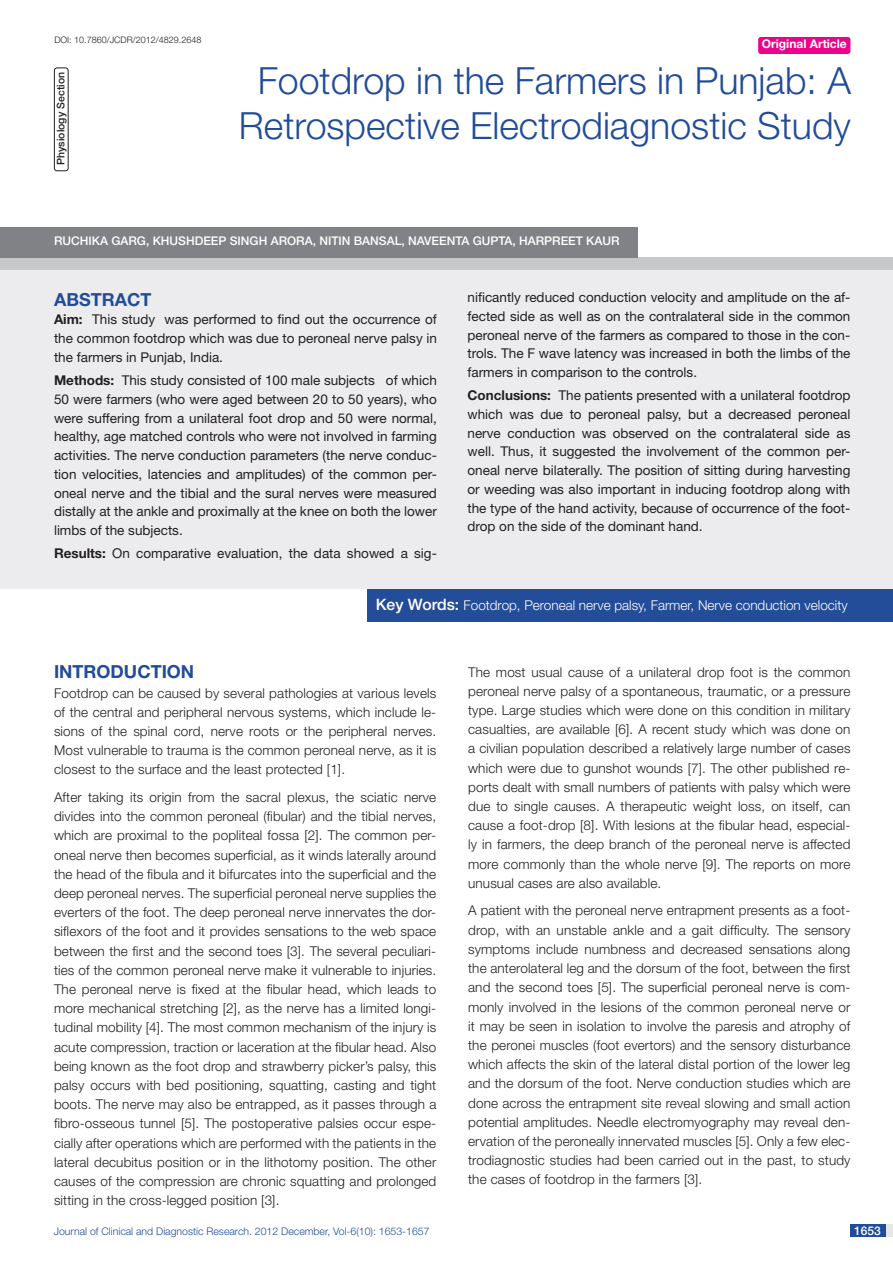
<style>
.page{position:relative;width:893px;height:1263px;background:#fff}
.page>*{position:absolute;margin:0;border:0;box-sizing:border-box;transform-origin:0 0}
.t1{font:300 37.5px/45px "Helvetica Neue";color:#214c99;text-align:center}
.Level_1{font:700 18px "Helvetica Neue";color:#214c99}
.Abstract_head{font:700 18px "Helvetica Neue";color:#214c99}
.Body_text{font:300 13.5px/19.2px "Helvetica Neue";letter-spacing:.01em;color:#231f20;text-align:justify}
.Abstract_text{font:13.5px/18.8px "Helvetica Neue";color:#231f20;text-align:justify}
.t2{font:300 13.5px "Helvetica Neue";color:#fff}
.Author{font:500 12px "Helvetica Neue";color:#fff}
.t3{font:700 12px "Helvetica Neue";color:#fff}
.t4{font:300 10.5px "Helvetica Neue";color:#214c99}
.t5{font:500 10.5px "Helvetica Neue";color:#231f20}
.DOI{font:300 9px "Helvetica Neue";color:#231f20}
.s1{color:#244d99}
.s2{font-weight:700}
.s3{font-weight:500;font-size:15.75px}
</style>
<div class="page">
<div style="left:850px;top:1224px;width:43px;height:13px;background:#e6e7e9"></div>
<div style="left:850px;top:1224px;width:35px;height:13px;background:#214c99"></div>
<div style="left:0;top:260px;width:893px;height:329px;background:#ececee"></div>
<div style="left:0;top:257px;width:893px;height:12px;background:#c7c8ca"></div>
<div style="left:367px;top:589px;width:526px;height:33px;background:#244d99"></div>
<div style="left:0;top:227px;width:638px;height:30px;background:#808285"></div>
<div style="left:758px;top:37px;width:92px;height:17px;background:#ed028c;border-radius:3px"></div>
<div style="left:54px;top:68px;width:15px;height:103px;border:1px solid #231f20;border-radius:3px"></div>
<p class="DOI" style="left:54px;top:35px;width:148px">DOI: 10.7860/JCDR/2012/4829.2648</p>
<p class="t5" style="left:54px;top:165px;width:94px;rotate:-90deg">PHYSIOLOGY SECTION</p>
<p class="t3" style="left:762px;top:37px;width:87px">Original Article</p>
<p class="t1" style="left:239px;top:57px;width:614px">Footdrop in the Farmers in Punjab: A<br>Retrospective Electrodiagnostic Study</p>
<p class="Author" style="left:54px;top:233px;width:563px">RUCHIKA GARG, KHUSHDEEP SING H ARORA, NITIN BANSAL, NAVEENTA GUPTA, HARPREET KAUR</p>
<p class="Abstract_head" style="left:54px;top:288px;width:99px">ABST<span class="s1">RAC</span>T</p>
<p class="Abstract_text" style="left:54px;top:310px;width:384px"><span class="s2">Aim:</span> This study was performed to find out the occurrence of the common footdrop which was due to peroneal nerve palsy in the farmers in Punjab, India.</p>
<p class="Abstract_text" style="left:54px;top:371px;width:384px"><span class="s2">Methods:</span> This study consisted of 100 male subjects of which 50 were farmers (who were aged between 20 to 50 years), who were suffering from a unilateral foot drop and 50 were normal, healthy, age matched controls who were not involved in farming activities. The nerve conduction parameters (the nerve conduc&shy;tion velocities, latencies and amplitudes) of the common per&shy;oneal nerve and the tibial and the sural nerves were measured distally at the ankle and proximally at the knee on both the lower limbs of the subjects.</p>
<p class="Abstract_text" style="left:54px;top:544px;width:384px"><span class="s2">Results:</span> On comparative evaluation, the data showed a sig-</p>
<p class="Abstract_text" style="left:468px;top:288px;width:384px">nificantly reduced conduction velocity and amplitude on the af&shy;fected side as well as on the contralateral side in the common peroneal nerve of the farmers as compared to those in the con&shy;trols. The F wave latency was increased in both the limbs of the farmers in comparison to the controls.</p>
<p class="Abstract_text" style="left:468px;top:386px;width:384px"><span class="s2">Conclusions:</span> The patients presented with a unilateral footdrop which was due to peroneal palsy, but a decreased peroneal nerve conduction was observed on the contralateral side as well. Thus, it suggested the involvement of the common per&shy;oneal nerve bilaterally. The position of sitting during harvesting or weeding was also important in inducing footdrop along with the type of the hand activity, because of occurrence of the foot&shy;drop on the side of the dominant hand.</p>
<p class="t2" style="left:376px;top:597px;width:473px"><span class="s3">KEY WORDS:</span> Footdrop, Peroneal nerve palsy, Farmer, Nerve conduction velocity</p>
<p class="Level_1" style="left:54px;top:661px;width:142px">Introduction</p>
<p class="Body_text" style="left:54px;top:683px;width:384px">Footdrop can be caused by several pathologies at various levels of the central and peripheral nervous systems, which include le&shy;sions of the spinal cord, nerve roots or the peripheral nerves.<br>Most vulnerable to trauma is the common peroneal nerve, as it is closest to the surface and the least protected [1].</p>
<p class="Body_text" style="left:54px;top:787px;width:384px">After taking its origin from the sacral plexus, the sciatic nerve divides into the common peroneal (fibular) and the tibial nerves, which are proximal to the popliteal fossa [2]. The common per&shy;oneal nerve then becomes superficial, as it winds laterally around the head of the fibula and it bifurcates into the superficial and the deep peroneal nerves. The superficial peroneal nerve supplies the everters of the foot. The deep peroneal nerve innervates the dor&shy;siflexors of the foot and it provides sensations to the web space between the first and the second toes [3]. The several peculiari&shy;ties of the common peroneal nerve make it vulnerable to injuries.<br>The peroneal nerve is fixed at the fibular head, which leads to more mechanical stretching [2], as the nerve has a limited longi&shy;tudinal mobility [4]. The most common mechanism of the injury is acute compression, traction or laceration at the fibular head. Also being known as the foot drop and strawberry picker’s palsy, this palsy occurs with bed positioning, squatting, casting and tight boots. The nerve may also be entrapped, as it passes through a fibro-osseous tunnel [5]. The postoperative palsies occur espe&shy;cially after operations which are performed with the patients in the lateral decubitus position or in the lithotomy position. The other causes of the compression are chronic squatting and prolonged sitting in the cross-legged position [3].</p>
<p class="Body_text" style="left:468px;top:662px;width:384px">The most usual cause of a unilateral drop foot is the common peroneal nerve palsy of a spontaneous, traumatic, or a pressure type. Large studies which were done on this condition in military casualties, are available [6]. A recent study which was done on a civilian population described a relatively large number of cases which were due to gunshot wounds [7]. The other published re&shy;ports dealt with small numbers of patients with palsy which were due to single causes. A therapeutic weight loss, on itself, can cause a foot-drop [8]. With lesions at the fibular head, especial&shy;ly in farmers, the deep branch of the peroneal nerve is affected more commonly than the whole nerve [9]. The reports on more unusual cases are also available.</p>
<p class="Body_text" style="left:468px;top:901px;width:384px">A patient with the peroneal nerve entrapment presents as a foot&shy;drop, with an unstable ankle and a gait difficulty. The sensory symptoms include numbness and decreased sensations along the anterolateral leg and the dorsum of the foot, between the first and the second toes [5]. The superficial peroneal nerve is com&shy;monly involved in the lesions of the common peroneal nerve or it may be seen in isolation to involve the paresis and atrophy of the peronei muscles (foot evertors) and the sensory disturbance which affects the skin of the lateral distal portion of the lower leg and the dorsum of the foot. Nerve conduction studies which are done across the entrapment site reveal slowing and small action potential amplitudes. Needle electromyography may reveal den&shy;ervation of the peroneally innervated muscles [5]. Only a few elec&shy;trodiagnostic studies had been carried out in the past, to study the cases of footdrop in the farmers [3].</p>
<p class="t4" style="left:54px;top:1225px;width:377px">Journal of Clinical and Diagnostic Research. 2012 December, Vol-6(10): 1653-1657</p>
<p class="Author" style="left:854px;top:1223px;width:28px">1653</p>
</div>
